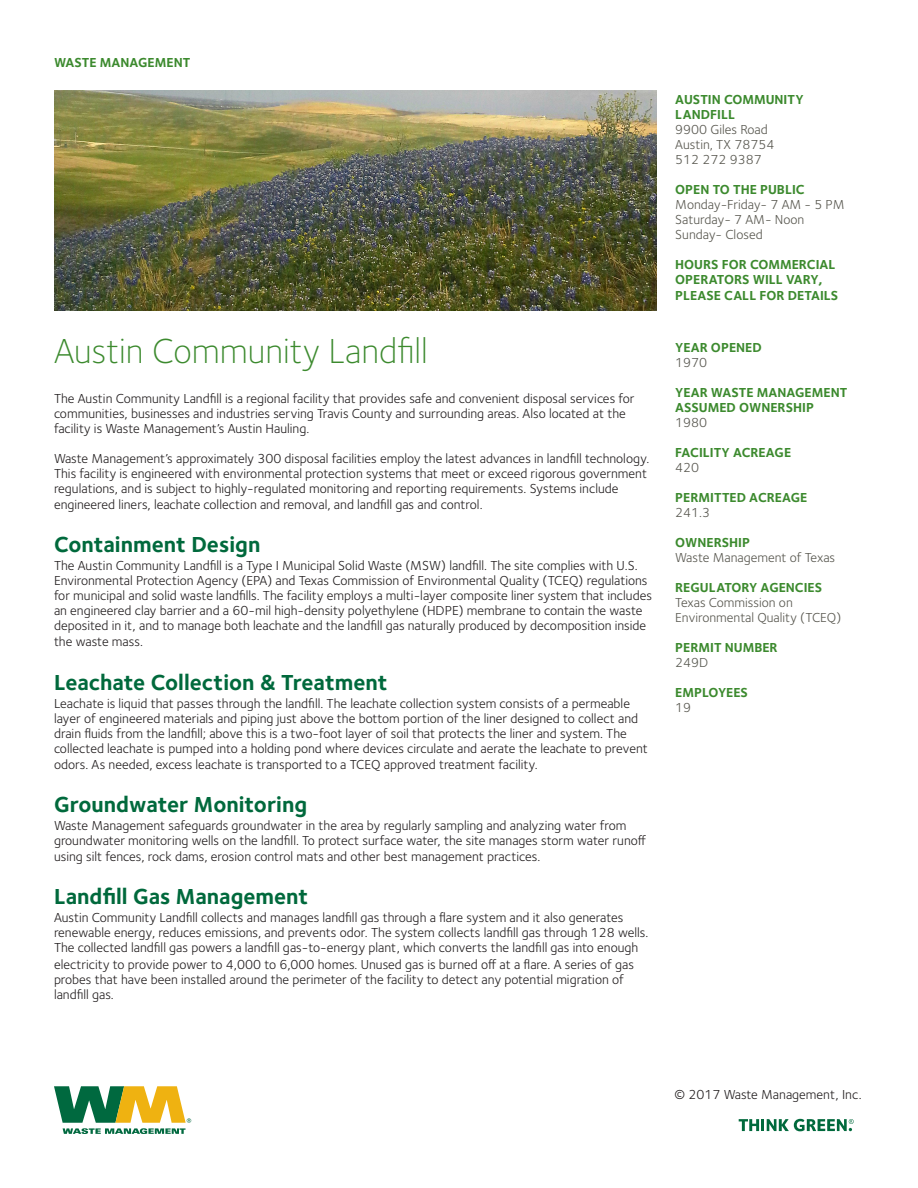
<style>
.page{position:relative;width:918px;height:1188px;background:#fff}
.page>*{position:absolute;margin:0;border:0;box-sizing:border-box;transform-origin:0 0}
.t1{font:300 36px "Foundry Sterling";color:#3c8a2e}
.t2{font:700 22.5px "Foundry Sterling";color:#00693c}
.t3{font:13.5px/15.3px "Foundry Sterling";color:#231f20}
.t4{font:700 13.5px/15px "Foundry Sterling";color:#3c8a2e}
.t5{font:13.5px/15px "Foundry Sterling";color:#58574f}
.t6{font:13.5px "Foundry Sterling";color:#57584f}
</style>
<div class="page">
<img style="left:54px;top:91px;width:603px;height:219px">
<svg style="left:54px;top:1086px;width:137px;height:48px"></svg>
<svg style="left:739px;top:1119px;width:115px;height:12px"></svg>
<p class="t4" style="left:54px;top:56px;width:138px">WASTE MANAGEMENT</p>
<p class="t1" style="left:54px;top:330px;width:375px">Austin Community Landfill</p>
<p class="t3" style="left:54px;top:391px;width:582px">The Austin Community Landfill is a regional facility that provides safe and convenient disposal services for communities, businesses and industries serving Travis County and surrounding areas. Also located at the facility is Waste Management’s Austin Hauling.</p>
<p class="t3" style="left:54px;top:451px;width:597px">Waste Management’s approximately 300 disposal facilities employ the latest advances in landfill technology.<br>This facility is engineered with environmental protection systems that meet or exceed rigorous government regulations, and is subject to highly-regulated monitoring and reporting requirements. Systems include engineered liners, leachate collection and removal, and landfill gas and control.</p>
<p class="t2" style="left:54px;top:531px;width:208px">Containment Design</p>
<p class="t3" style="left:54px;top:558px;width:599px">The Austin Community Landfill is a Type I Municipal Solid Waste (MSW) landfill. The site complies with U.S.<br>Environmental Protection Agency (EPA) and Texas Commission of Environmental Quality (TCEQ) regulations for municipal and solid waste landfills. The facility employs a multi-layer composite liner system that includes an engineered clay barrier and a 60-mil high-density polyethylene (HDPE) membrane to contain the waste deposited in it, and to manage both leachate and the landfill gas naturally produced by decomposition inside the waste mass.</p>
<p class="t2" style="left:54px;top:669px;width:335px">Leachate Collection &amp; Treatment</p>
<p class="t3" style="left:54px;top:696px;width:595px">Leachate is liquid that passes through the landfill. The leachate collection system consists of a permeable layer of engineered materials and piping just above the bottom portion of the liner designed to collect and drain fluids from the landfill; above this is a two-foot layer of soil that protects the liner and system. The collected leachate is pumped into a holding pond where devices circulate and aerate the leachate to prevent odors. As needed, excess leachate is transported to a TCEQ approved treatment facility.</p>
<p class="t2" style="left:54px;top:791px;width:255px">Groundwater Monitoring</p>
<p class="t3" style="left:54px;top:818px;width:594px">Waste Management safeguards groundwater in the area by regularly sampling and analyzing water from groundwater monitoring wells on the landfill. To protect surface water, the site manages storm water runoff using silt fences, rock dams, erosion control mats and other best management practices.</p>
<p class="t2" style="left:54px;top:883px;width:256px">Landfill Gas Management</p>
<p class="t3" style="left:54px;top:910px;width:596px">Austin Community Landfill collects and manages landfill gas through a flare system and it also generates renewable energy, reduces emissions, and prevents odor. The system collects landfill gas through 128 wells.<br>The collected landfill gas powers a landfill gas-to-energy plant, which converts the landfill gas into enough electricity to provide power to 4,000 to 6,000 homes. Unused gas is burned off at a flare. A series of gas probes that have been installed around the perimeter of the facility to detect any potential migration of landfill gas.</p>
<p class="t4" style="left:675px;top:92px;width:130px">AUSTIN COMMUNITY<br>LANDFILL</p>
<p class="t5" style="left:675px;top:122px;width:94px">9900 Giles Road</p>
<p class="t5" style="left:675px;top:137px;width:101px">Austin, TX 78754</p>
<p class="t5" style="left:675px;top:152px;width:88px">512 272 9387</p>
<p class="t4" style="left:675px;top:182px;width:131px">OPEN TO THE PUBLIC</p>
<p class="t5" style="left:675px;top:197px;width:171px">Monday-Friday- 7 AM - 5 PM</p>
<p class="t5" style="left:675px;top:212px;width:131px">Saturday- 7 AM- Noon</p>
<p class="t5" style="left:675px;top:227px;width:89px">Sunday- Closed</p>
<p class="t4" style="left:675px;top:257px;width:165px;line-height:15.6px">HOURS FOR COMMERCIAL<br>OPERATORS WILL VARY,<br>PLEASE CALL FOR DETAILS</p>
<p class="t4" style="left:675px;top:341px;width:88px">YEAR OPENED</p>
<p class="t5" style="left:675px;top:356px;width:34px">1970</p>
<p class="t4" style="left:675px;top:386px;width:174px">YEAR WASTE MANAGEMENT<br>ASSUMED OWNERSHIP</p>
<p class="t5" style="left:675px;top:416px;width:34px">1980</p>
<p class="t4" style="left:675px;top:446px;width:117px">FACILITY ACREAGE</p>
<p class="t5" style="left:675px;top:461px;width:26px">420</p>
<p class="t4" style="left:675px;top:491px;width:134px">PERMITTED ACREAGE</p>
<p class="t5" style="left:675px;top:506px;width:36px">241.3</p>
<p class="t4" style="left:675px;top:536px;width:76px">OWNERSHIP</p>
<p class="t5" style="left:675px;top:551px;width:161px">Waste Management of Texas</p>
<p class="t4" style="left:675px;top:581px;width:148px">REGULATORY AGENCIES</p>
<p class="t5" style="left:675px;top:596px;width:168px">Texas Commission on<br>Environmental Quality (TCEQ)</p>
<p class="t4" style="left:675px;top:641px;width:104px">PERMIT NUMBER</p>
<p class="t6" style="left:675px;top:655px;width:35px">249D</p>
<p class="t4" style="left:675px;top:686px;width:74px">EMPLOYEES</p>
<p class="t5" style="left:675px;top:701px;width:18px">19</p>
<p class="t3" style="left:675px;top:1087px;width:188px">© 2017 Waste Management, Inc.</p>
</div>
